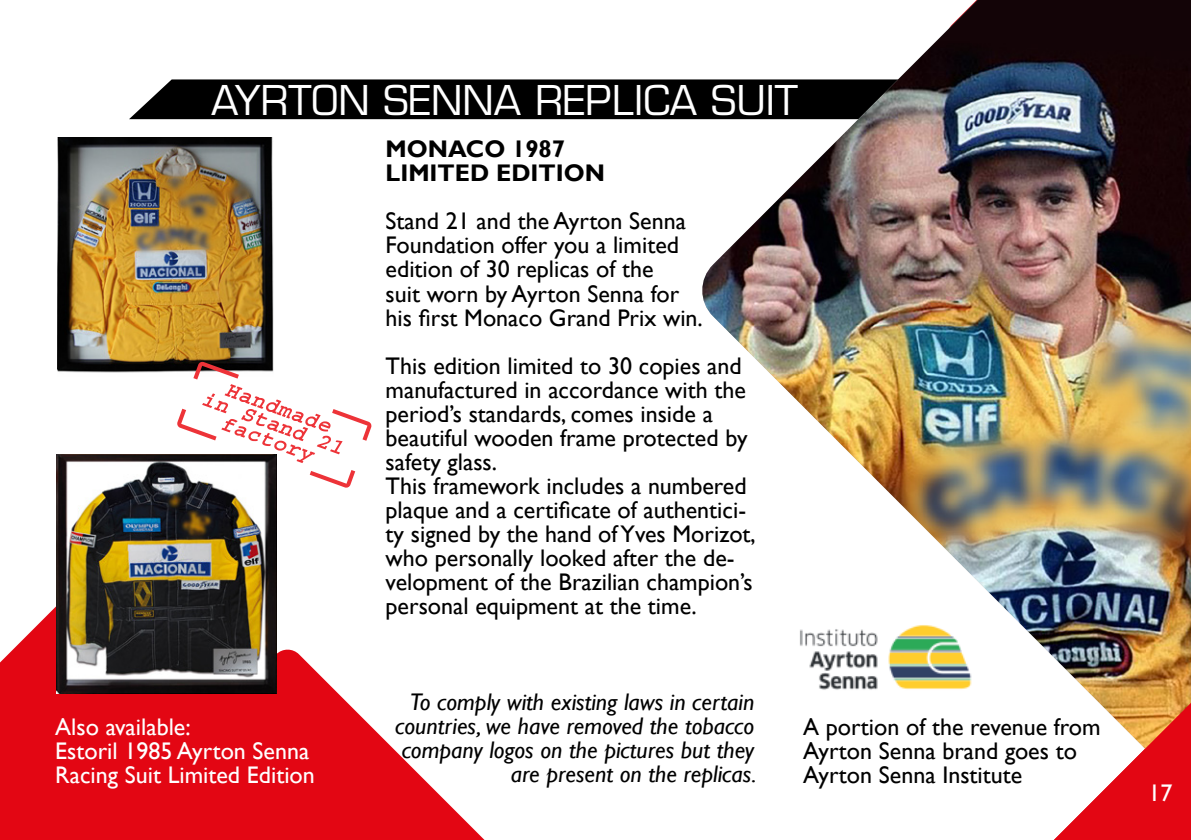
<style>
.page{position:relative;width:1191px;height:840px;background:#fff}
.page>*{position:absolute;margin:0;border:0;box-sizing:border-box;transform-origin:0 0}
.t1{font:40px "Eurostile LT Std";color:#fff}
.t2{font:24px/24px "Gill Sans";color:#000}
.t3{font:italic 24px/24px "Gill Sans";color:#000;text-align:right}
.t4{font:24px/24px "Gill Sans";color:#fff}
.t5{font:700 24px/24px "Gill Sans";color:#000}
</style>
<div class="page">
<div style="left:129px;top:79px;width:569px;height:40px;background:#000"></div>
<img style="left:700px;top:0;width:491px;height:690px">
<svg style="left:0;top:533px;width:484px;height:306px;fill:#e30613"></svg>
<img style="left:56px;top:454px;width:220px;height:239px">
<img style="left:58px;top:137px;width:216px;height:236px">
<svg style="left:310px;top:470px;width:45px;height:18px"></svg>
<svg style="left:177px;top:361px;width:195px;height:102px"></svg>
<img style="left:1039px;top:647px;width:152px;height:192px">
<h1 class="t1" style="left:211px;top:76px;width:588px">AYRTON SENNA REPLICA SUIT</h1>
<p class="t5" style="left:386px;top:138px;width:221px">MONACO 1987<br>LIMITED EDITION</p>
<p class="t2" style="left:386px;top:210px;width:319px">Stand 21 and the Ayrton Senna<br>Foundation offer you a limited edition of 30 replicas of the<br>suit worn by Ayrton Senna for his first Monaco Grand Prix win.</p>
<p class="t2" style="left:386px;top:354px;width:372px">This edition limited to 30 copies and manufactured in accordance with the period’s standards, comes inside a beautiful wooden frame protected by safety glass.<br>This framework includes a numbered plaque and a certificate of authentici&shy;ty signed by the hand of Yves Morizot, who personally looked after the de&shy;velopment of the Brazilian champion’s personal equipment at the time.</p>
<p class="t3" style="left:395px;top:689px;width:363px">To comply with existing laws in certain countries, we have removed the tobacco company logos on the pictures but they are present on the replicas.</p>
<p class="t4" style="left:55px;top:714px;width:261px">Also available:<br>Estoril 1985 Ayrton Senna<br>Racing Suit Limited Edition</p>
<p class="t2" style="left:803px;top:715px;width:299px">A portion of the revenue from<br>Ayrton Senna brand goes to<br>Ayrton Senna Institute</p>
<p class="t4" style="left:1148px;top:781px;width:25px">17</p>
</div>
